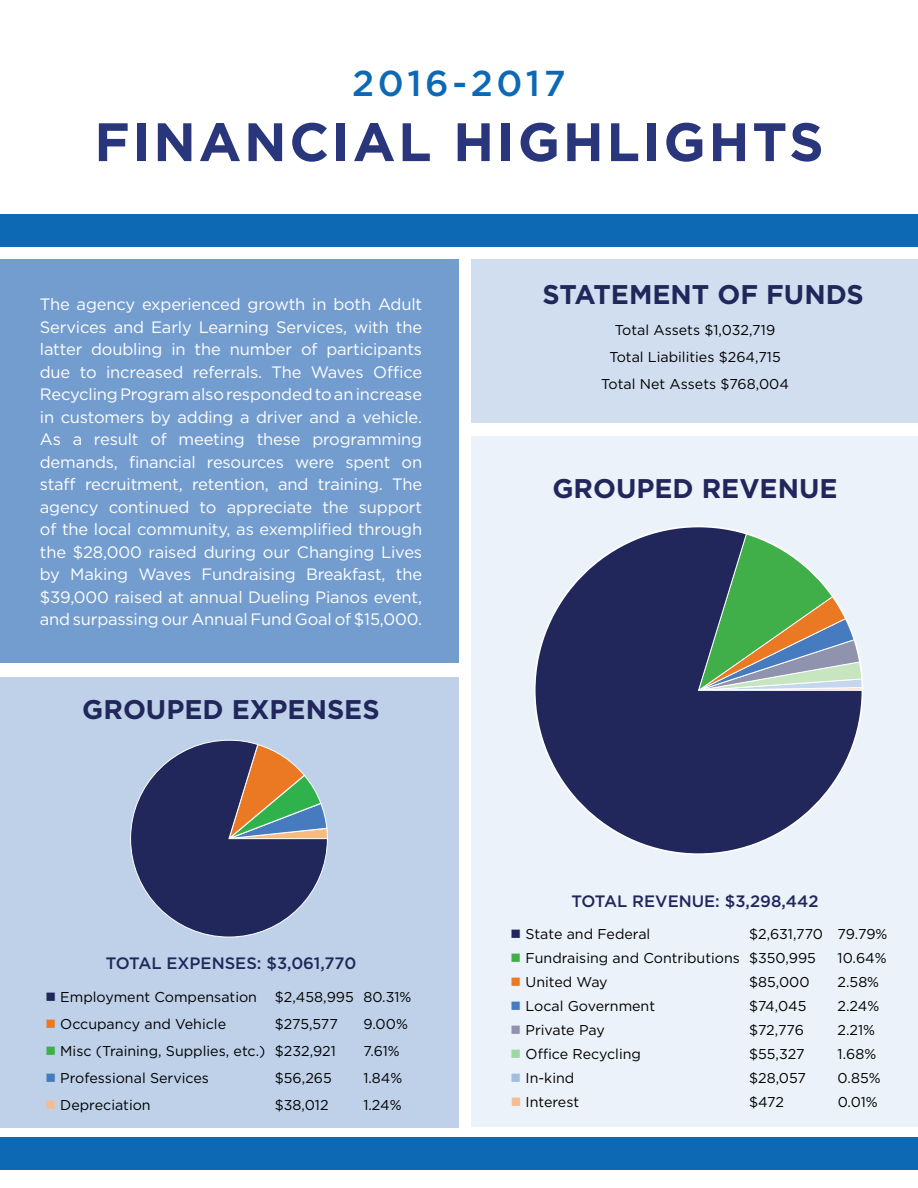
<style>
.page{position:relative;width:918px;height:1188px;background:#fff}
.page>*{position:absolute;margin:0;border:0;box-sizing:border-box;transform-origin:0 0}
.t1{font:700 54px "Gotham";letter-spacing:.05em;color:#29367c}
.t2{font:500 36px "Gotham";letter-spacing:.1em;color:#0e69b4}
.t3{font:700 27px "Gotham";color:#21275b}
.t4{font:16.5px/22.5px "Gotham";letter-spacing:-.01em;color:#fff;text-align:justify}
.t5{font:500 16.5px "Gotham";color:#21275b}
.t6{font:14.25px/27px "Gotham";color:#000;text-align:center}
.s1{color:#21275b}
.s2{color:#eb7924}
.s3{color:#40ae49}
.s4{color:#467cbf}
.s5{color:#f5bc91}
.s6{color:#9093ad}
.s7{color:#9fd7a4}
.s8{color:#a2bedf}
</style>
<div class="page">
<div style="left:0;top:677px;width:459px;height:451px;background:#bed1e9"></div>
<svg style="left:130px;top:739px;width:198px;height:199px"></svg>
<div style="left:472px;top:436px;width:446px;height:691px;background:#ecf2f9"></div>
<svg style="left:534px;top:526px;width:329px;height:329px"></svg>
<div style="left:472px;top:260px;width:446px;height:163px;background:#d1deef"></div>
<div style="left:0;top:260px;width:459px;height:403px;background:#749dcf"></div>
<div style="left:0;top:1138px;width:918px;height:32px;background:#0e69b4"></div>
<div style="left:0;top:215px;width:918px;height:32px;background:#0e69b4"></div>
<h2 class="t2" style="left:352px;top:60px;width:215px">2016-2017</h2>
<h1 class="t1" style="left:94px;top:106px;width:731px">FINANCIAL HIGHLIGHTS</h1>
<p class="t4" style="left:40px;top:293px;width:384px">The agency experienced growth in both Adult Services and Early Learning Services, with the latter doubling in the number of participants due to increased referrals. The Waves Office Recycling Program also responded to an increase in customers by adding a driver and a vehicle.<br>As a result of meeting these programming demands, financial resources were spent on staff recruitment, retention, and training. The agency continued to appreciate the support of the local community, as exemplified through the $28,000 raised during our Changing Lives by Making Waves Fundraising Breakfast, the $39,000 raised at annual Dueling Pianos event, and surpassing our Annual Fund Goal of $15,000.</p>
<h3 class="t3" style="left:82px;top:691px;width:299px">GROUPED EXPENSES</h3>
<p class="t5" style="left:106px;top:953px;width:252px">TOTAL EXPENSES: $3,061,770</p>
<p class="t6" style="left:45px;top:983px;width:368px"><span class="s1">■</span> Employment Compensation $2,458,995 80.31%</p>
<p class="t6" style="left:45px;top:1010px;width:182px"><span class="s2">■</span> Occupancy and Vehicle</p>
<p class="t6" style="left:275px;top:1010px;width:65px">$275,577</p>
<p class="t6" style="left:363px;top:1010px;width:46px">9.00%</p>
<p class="t6" style="left:45px;top:1037px;width:292px"><span class="s3">■</span> Misc (Training, Supplies, etc.) $232,921</p>
<p class="t6" style="left:363px;top:1037px;width:38px">7.61%</p>
<p class="t6" style="left:45px;top:1064px;width:165px"><span class="s4">■</span> Professional Services</p>
<p class="t6" style="left:275px;top:1064px;width:58px">$56,265</p>
<p class="t6" style="left:363px;top:1064px;width:41px">1.84%</p>
<p class="t6" style="left:45px;top:1091px;width:107px"><span class="s5">■</span> Depreciation</p>
<p class="t6" style="left:275px;top:1091px;width:55px">$38,012</p>
<p class="t6" style="left:363px;top:1091px;width:40px">1.24%</p>
<h3 class="t3" style="left:543px;top:276px;width:323px">STATEMENT OF FUNDS</h3>
<p class="t6" style="left:601px;top:317px;width:189px">Total Assets $1,032,719<br>Total Liabilities $264,715<br>Total Net Assets $768,004</p>
<h3 class="t3" style="left:552px;top:470px;width:287px">GROUPED REVENUE</h3>
<p class="t5" style="left:571px;top:891px;width:249px">TOTAL REVENUE: $3,298,442</p>
<p class="t6" style="left:511px;top:920px;width:141px"><span class="s1">■</span> State and Federal</p>
<p class="t6" style="left:749px;top:920px;width:140px">$2,631,770 79.79%</p>
<p class="t6" style="left:511px;top:944px;width:307px"><span class="s3">■</span> Fundraising and Contributions $350,995</p>
<p class="t6" style="left:838px;top:944px;width:51px">10.64%</p>
<p class="t6" style="left:511px;top:968px;width:99px"><span class="s2">■</span> United Way</p>
<p class="t6" style="left:749px;top:968px;width:62px">$85,000</p>
<p class="t6" style="left:838px;top:968px;width:43px">2.58%</p>
<p class="t6" style="left:511px;top:992px;width:146px"><span class="s4">■</span> Local Government</p>
<p class="t6" style="left:749px;top:992px;width:59px">$74,045</p>
<p class="t6" style="left:838px;top:992px;width:43px">2.24%</p>
<p class="t6" style="left:511px;top:1016px;width:96px"><span class="s6">■</span> Private Pay</p>
<p class="t6" style="left:749px;top:1016px;width:56px">$72,776</p>
<p class="t6" style="left:838px;top:1016px;width:39px">2.21%</p>
<p class="t6" style="left:511px;top:1040px;width:132px"><span class="s7">■</span> Office Recycling</p>
<p class="t6" style="left:749px;top:1040px;width:57px">$55,327</p>
<p class="t6" style="left:838px;top:1040px;width:40px">1.68%</p>
<p class="t6" style="left:511px;top:1064px;width:65px"><span class="s8">■</span> In-kind</p>
<p class="t6" style="left:749px;top:1064px;width:58px">$28,057</p>
<p class="t6" style="left:838px;top:1064px;width:44px">0.85%</p>
<p class="t6" style="left:511px;top:1088px;width:70px"><span class="s5">■</span> Interest</p>
<p class="t6" style="left:749px;top:1088px;width:36px">$472</p>
<p class="t6" style="left:838px;top:1088px;width:42px">0.01%</p>
</div>
